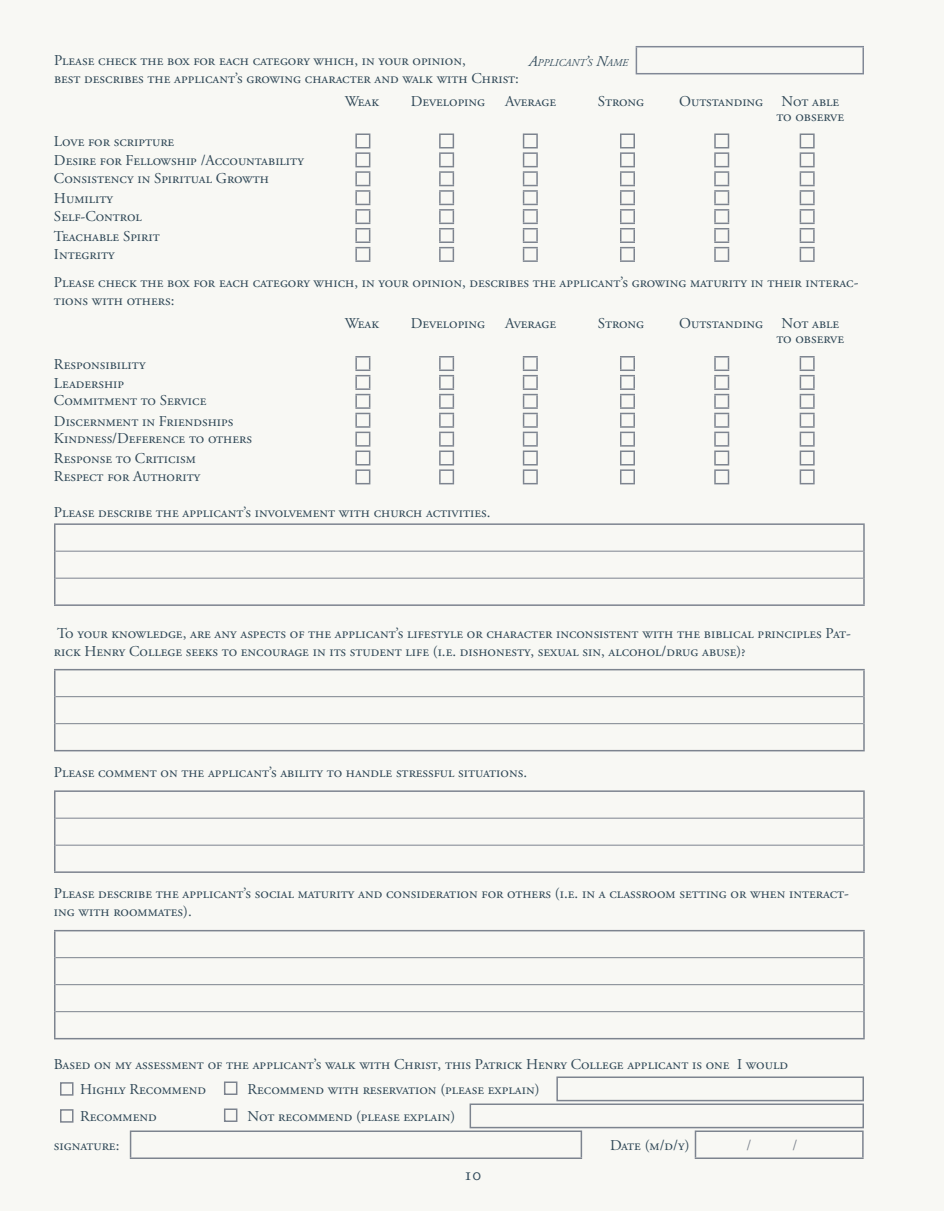
<style>
.page{position:relative;width:945px;height:1215px;background:#fff}
.page>*{position:absolute;margin:0;border:0;box-sizing:border-box;transform-origin:0 0}
.t1{font:18px "Adobe Garamond Pro";color:#334c5c}
.t2{font:15px/18px "Adobe Garamond Pro";color:#334c5c}
.t3{font:15px "Adobe Garamond Pro";color:#818896}
.t4{font:italic 10.5px "Adobe Garamond Pro";color:#334c5c}
.s1{font-size:15px}
</style>
<div class="page">
<div style="left:0;top:0;width:943px;height:1211px;background:#f8f8f4"></div>
<svg style="left:370px;top:134px;width:430px;height:127px"></svg>
<svg style="left:439px;top:133px;width:15px;height:129px"></svg>
<svg style="left:523px;top:133px;width:15px;height:129px"></svg>
<svg style="left:620px;top:133px;width:15px;height:129px"></svg>
<svg style="left:355px;top:133px;width:15px;height:129px"></svg>
<svg style="left:714px;top:133px;width:15px;height:129px"></svg>
<svg style="left:800px;top:133px;width:15px;height:129px"></svg>
<svg style="left:370px;top:357px;width:430px;height:127px"></svg>
<svg style="left:439px;top:356px;width:15px;height:128px"></svg>
<svg style="left:523px;top:356px;width:15px;height:128px"></svg>
<svg style="left:620px;top:356px;width:15px;height:128px"></svg>
<svg style="left:355px;top:356px;width:15px;height:128px"></svg>
<svg style="left:714px;top:356px;width:15px;height:128px"></svg>
<svg style="left:800px;top:356px;width:15px;height:128px"></svg>
<svg style="left:55px;top:525px;width:808px;height:79px"></svg>
<hr style="left:54px;top:523px;width:811px;height:2px;background:#818896">
<hr style="left:863px;top:525px;width:2px;height:26px;background:#818896">
<hr style="left:863px;top:551px;width:2px;height:27px;background:#818896">
<svg style="left:54px;top:525px;width:1px;height:79px"></svg>
<hr style="left:863px;top:578px;width:2px;height:26px;background:#818896">
<hr style="left:54px;top:604px;width:811px;height:2px;background:#818896">
<hr style="left:55px;top:551px;width:808px;height:1px;background:#818896">
<hr style="left:55px;top:578px;width:808px;height:1px;background:#818896">
<svg style="left:55px;top:670px;width:808px;height:80px"></svg>
<hr style="left:54px;top:669px;width:811px;height:1px;background:#818896">
<hr style="left:863px;top:670px;width:2px;height:27px;background:#818896">
<hr style="left:863px;top:697px;width:2px;height:27px;background:#818896">
<svg style="left:54px;top:670px;width:1px;height:80px"></svg>
<hr style="left:863px;top:724px;width:2px;height:26px;background:#818896">
<hr style="left:54px;top:750px;width:811px;height:1px;background:#818896">
<hr style="left:55px;top:696px;width:808px;height:1px;background:#818896">
<hr style="left:55px;top:723px;width:808px;height:1px;background:#818896">
<svg style="left:55px;top:792px;width:808px;height:79px"></svg>
<hr style="left:54px;top:790px;width:811px;height:2px;background:#818896">
<hr style="left:863px;top:792px;width:2px;height:26px;background:#818896">
<hr style="left:863px;top:818px;width:2px;height:27px;background:#818896">
<svg style="left:54px;top:792px;width:1px;height:79px"></svg>
<hr style="left:863px;top:845px;width:2px;height:26px;background:#818896">
<hr style="left:54px;top:871px;width:811px;height:2px;background:#818896">
<hr style="left:55px;top:818px;width:808px;height:1px;background:#818896">
<hr style="left:55px;top:845px;width:808px;height:1px;background:#818896">
<svg style="left:55px;top:931px;width:808px;height:107px"></svg>
<hr style="left:54px;top:930px;width:811px;height:1px;background:#818896">
<hr style="left:863px;top:931px;width:2px;height:27px;background:#818896">
<hr style="left:863px;top:958px;width:2px;height:27px;background:#818896">
<hr style="left:863px;top:985px;width:2px;height:27px;background:#818896">
<svg style="left:54px;top:931px;width:1px;height:107px"></svg>
<hr style="left:863px;top:1012px;width:2px;height:26px;background:#818896">
<hr style="left:54px;top:1038px;width:811px;height:1px;background:#818896">
<hr style="left:55px;top:957px;width:808px;height:1px;background:#818896">
<hr style="left:55px;top:984px;width:808px;height:1px;background:#818896">
<hr style="left:55px;top:1011px;width:808px;height:1px;background:#818896">
<div style="left:60px;top:1082px;width:14px;height:14px;border:2px solid #818896"></div>
<div style="left:60px;top:1109px;width:14px;height:14px;border:2px solid #818896"></div>
<hr style="left:130px;top:1158px;width:452px;height:1px;background:#818896">
<hr style="left:695px;top:1131px;width:169px;height:1px;background:#818896">
<svg style="left:130px;top:1076px;width:733px;height:82px"></svg>
<hr style="left:862px;top:1132px;width:2px;height:26px;background:#818896">
<hr style="left:695px;top:1158px;width:169px;height:1px;background:#818896">
<hr style="left:636px;top:46px;width:228px;height:1px;background:#818896">
<svg style="left:636px;top:47px;width:1px;height:26px"></svg>
<hr style="left:862px;top:47px;width:2px;height:26px;background:#818896">
<hr style="left:636px;top:73px;width:228px;height:1px;background:#818896">
<p class="t2" style="left:54px;top:52px;width:466px">Please check the box for each category which, in your opinion,<br>best describes the applicant’s growing character and walk with Christ:</p>
<p class="t2" style="left:345px;top:93px;width:36px">Weak</p>
<p class="t2" style="left:411px;top:93px;width:76px">Developing</p>
<p class="t2" style="left:505px;top:93px;width:53px">Average</p>
<p class="t2" style="left:598px;top:93px;width:48px">Strong</p>
<p class="t2" style="left:777px;top:94px;width:69px;line-height:15px;text-indent:-97px">Outstanding Not able to observe</p>
<p class="t2" style="left:54px;top:133px;width:252px">Love for scripture<br>Desire for Fellowship /Accountability<br>Consistency in Spiritual Growth</p>
<p class="t2" style="left:54px;top:190px;width:89px;line-height:17.5px">Humility<br>Self-Control</p>
<p class="t2" style="left:54px;top:228px;width:107px;line-height:17.5px">Teachable Spirit<br>Integrity</p>
<p class="t2" style="left:54px;top:274px;width:806px">Please check the box for each category which, in your opinion, describes the applicant’s growing maturity in their interac&shy;tions with others:</p>
<p class="t2" style="left:345px;top:315px;width:36px">Weak</p>
<p class="t2" style="left:411px;top:315px;width:76px">Developing</p>
<p class="t2" style="left:505px;top:315px;width:53px">Average</p>
<p class="t2" style="left:598px;top:315px;width:48px">Strong</p>
<p class="t2" style="left:777px;top:317px;width:69px;line-height:15px;text-indent:-97px">Outstanding Not able to observe</p>
<p class="t2" style="left:54px;top:356px;width:154px">Responsibility<br>Leadership<br>Commitment to Service</p>
<p class="t2" style="left:54px;top:413px;width:200px;line-height:17.5px">Discernment in Friendships<br>Kindness/Deference to others</p>
<p class="t2" style="left:54px;top:450px;width:148px;line-height:17.5px">Response to Criticism<br>Respect for Authority</p>
<p class="t2" style="left:54px;top:503px;width:438px">Please describe the applicant’s involvement with church activities.</p>
<p class="t4" style="left:529px;top:56px;width:101px"><span class="s1">A</span>PPLICAN T<span class="s1">’</span>S <span class="s1">N</span>AME</p>
<p class="t2" style="left:54px;top:625px;width:798px">To your knowledge, are any aspects of the applicant’s lifestyle or character inconsistent with the biblical principles Pat&shy;rick Henry College seeks to encourage in its student life (i.e. dishonesty, sexual sin, alcohol/drug abuse)?</p>
<p class="t2" style="left:54px;top:764px;width:475px">Please comment on the applicant’s ability to handle stressful situations.</p>
<p class="t2" style="left:54px;top:885px;width:797px">Please describe the applicant’s social maturity and consideration for others (i.e. in a classroom setting or when interact&shy;ing with roommates).</p>
<p class="t2" style="left:80px;top:1053px;width:709px;line-height:24.9px;text-indent:-26px">Based on my assessment of the applicant’s walk with Christ, this Patrick Henry College applicant is one I would<br>Highly Recommend</p>
<p class="t2" style="left:248px;top:1081px;width:294px">Recommend with reservation (please explain)</p>
<p class="t2" style="left:80px;top:1108px;width:78px">Recommend</p>
<p class="t2" style="left:248px;top:1108px;width:209px">Not recommend (please explain)</p>
<p class="t2" style="left:54px;top:1137px;width:67px">signature:</p>
<p class="t2" style="left:610px;top:1137px;width:81px">Date (m/d/y)</p>
<p class="t3" style="left:746px;top:1136px;width:6px">/</p>
<p class="t3" style="left:793px;top:1136px;width:6px">/</p>
<p class="t1" style="left:464px;top:1163px;width:19px">10</p>
</div>
